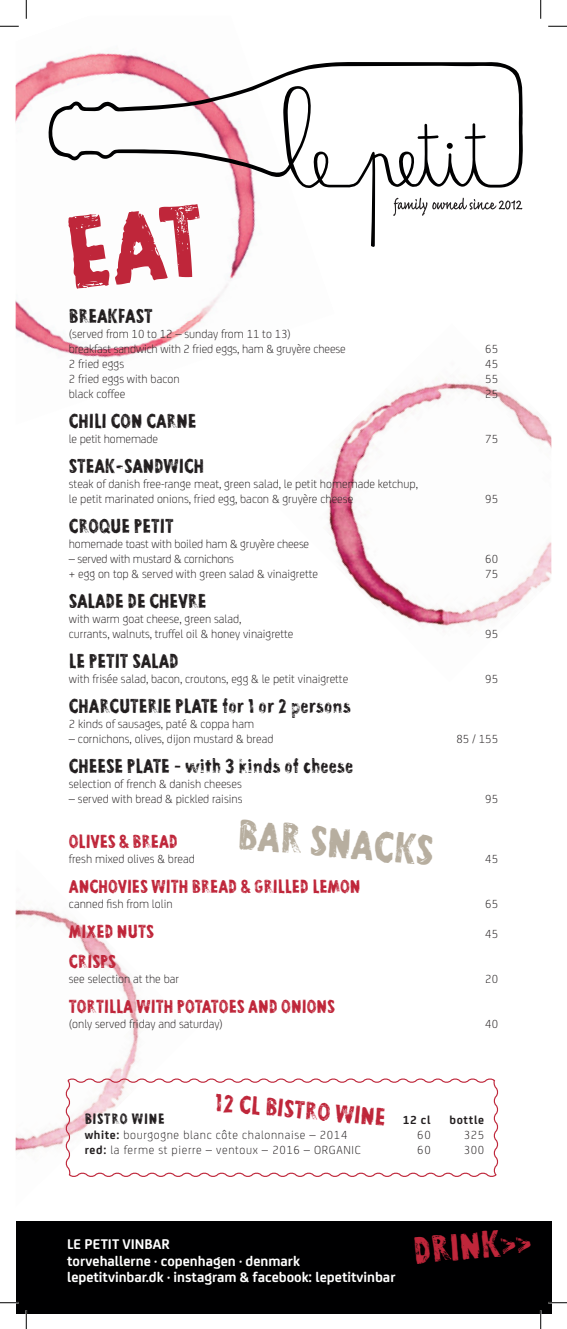
<style>
.page{position:relative;width:567px;height:1329px;background:#fff}
.page>*{position:absolute;margin:0;border:0;box-sizing:border-box;transform-origin:0 0}
.t1{font:700 42.5px "Lino Stamp";color:#b7ae9f}
.t2{font:700 37.5px "Lino Stamp";color:#bf263a}
.t3{font:700 25px "Lino Stamp";color:#bf263a}
.t4{font:700 20px "Lino Stamp";color:#231f20}
.t5{font:700 18.75px "Lino Stamp";color:#bf263a}
.t6{font:700 15px/16.2px "FS Joey";color:#fff}
.t7{font:700 15px "Lino Stamp";letter-spacing:.05em;color:#231f20}
.t8{font:300 12.5px/15px "FS Joey";color:#231f20}
.t9{font:300 12.5px "FS Joey";letter-spacing:.05em;color:#231f20}
.t10{font:700 12.5px "FS Joey";letter-spacing:.05em;color:#231f20}
.s1{font-weight:700}
</style>
<div class="page">
<img style="left:328px;top:379px;width:223px;height:247px">
<img style="left:16px;top:907px;width:124px;height:244px">
<img style="left:16px;top:50px;width:319px;height:375px">
<svg style="left:49px;top:62px;width:473px;height:185px"></svg>
<svg style="left:393px;top:198px;width:129px;height:18px"></svg>
<div style="left:16px;top:1220px;width:535px;height:92px;background:#000001"></div>
<svg style="left:64px;top:1076px;width:435px;height:101px"></svg>
<svg style="left:0;top:25px;width:19px;height:2px"></svg>
<svg style="left:548px;top:25px;width:18px;height:2px"></svg>
<svg style="left:0;top:1301px;width:19px;height:2px"></svg>
<svg style="left:548px;top:1301px;width:18px;height:2px"></svg>
<svg style="left:25px;top:0;width:2px;height:19px"></svg>
<svg style="left:25px;top:1310px;width:2px;height:18px"></svg>
<svg style="left:540px;top:0;width:1px;height:19px"></svg>
<svg style="left:539px;top:1310px;width:2px;height:18px"></svg>
<svg style="left:67px;top:203px;width:138px;height:86px"></svg>
<h3 class="t4" style="left:69px;top:304px;width:85px">BREAKFAST</h3>
<p class="t8" style="left:69px;top:325px;width:278px">(served from 10 to 12 – sunday from 11 to 13)<br>breakfast sandwich with 2 fried eggs, ham &amp; gruyère cheese</p>
<p class="t8" style="left:485px;top:340px;width:14px">65</p>
<p class="t8" style="left:69px;top:355px;width:57px">2 fried eggs</p>
<p class="t8" style="left:485px;top:355px;width:14px">45</p>
<p class="t8" style="left:69px;top:370px;width:112px">2 fried eggs with bacon</p>
<p class="t8" style="left:485px;top:370px;width:14px">55</p>
<p class="t8" style="left:69px;top:385px;width:58px">black coffee</p>
<p class="t8" style="left:485px;top:385px;width:14px">25</p>
<h3 class="t4" style="left:69px;top:409px;width:129px">CHILI CON CARNE</h3>
<p class="t8" style="left:69px;top:430px;width:91px">le petit homemade</p>
<p class="t8" style="left:485px;top:430px;width:14px">75</p>
<h3 class="t4" style="left:69px;top:454px;width:137px">STEAK-SANDWICH</h3>
<p class="t8" style="left:69px;top:475px;width:350px">steak of danish free-range meat, green salad, le petit homemade ketchup, le petit marinated onions, fried egg, bacon &amp; gruyère cheese</p>
<p class="t8" style="left:485px;top:490px;width:14px">95</p>
<h3 class="t4" style="left:69px;top:514px;width:106px">CROQUE PETIT</h3>
<p class="t8" style="left:69px;top:535px;width:242px">homemade toast with boiled ham &amp; gruyère cheese</p>
<p class="t8" style="left:69px;top:550px;width:166px">– served with mustard &amp; cornichons</p>
<p class="t8" style="left:485px;top:550px;width:14px">60</p>
<p class="t8" style="left:69px;top:565px;width:250px">+ egg on top &amp; served with green salad &amp; vinaigrette</p>
<p class="t8" style="left:485px;top:565px;width:14px">75</p>
<h3 class="t4" style="left:69px;top:589px;width:139px">SALADE DE CHEVRE</h3>
<p class="t8" style="left:69px;top:610px;width:226px">with warm goat cheese, green salad,<br>currants, walnuts, truffel oil &amp; honey vinaigrette</p>
<p class="t8" style="left:485px;top:625px;width:14px">95</p>
<h3 class="t4" style="left:69px;top:649px;width:111px">LE PETIT SALAD</h3>
<p class="t8" style="left:69px;top:670px;width:281px">with frisée salad, bacon, croutons, egg &amp; le petit vinaigrette</p>
<p class="t8" style="left:485px;top:670px;width:14px">95</p>
<h3 class="t4" style="left:69px;top:694px;width:283px">CHARCUTERIE PLATE for 1 or 2 persons</h3>
<p class="t8" style="left:69px;top:715px;width:187px">2 kinds of sausages, paté &amp; coppa ham</p>
<p class="t8" style="left:69px;top:730px;width:206px">– cornichons, olives, dijon mustard &amp; bread</p>
<p class="t8" style="left:456px;top:730px;width:43px">85 / 155</p>
<h3 class="t4" style="left:69px;top:754px;width:286px">CHEESE PLATE – with 3 kinds of cheese</h3>
<p class="t8" style="left:69px;top:775px;width:174px">selection of french &amp; danish cheeses</p>
<p class="t8" style="left:69px;top:790px;width:175px">– served with bread &amp; pickled raisins</p>
<p class="t8" style="left:485px;top:790px;width:14px">95</p>
<h3 class="t5" style="left:69px;top:830px;width:110px">OLIVES &amp; BREAD</h3>
<p class="t8" style="left:69px;top:850px;width:127px">fresh mixed olives &amp; bread</p>
<p class="t8" style="left:485px;top:850px;width:14px">45</p>
<h3 class="t5" style="left:69px;top:875px;width:293px">ANCHOVIES WITH BREAD &amp; GRILLED LEMON</h3>
<p class="t8" style="left:69px;top:895px;width:105px">canned fish from lolin</p>
<p class="t8" style="left:485px;top:895px;width:14px">65</p>
<h3 class="t5" style="left:69px;top:920px;width:86px">MIXED NUTS</h3>
<p class="t8" style="left:485px;top:925px;width:14px">45</p>
<h3 class="t5" style="left:69px;top:950px;width:49px">CRISPS</h3>
<p class="t8" style="left:69px;top:970px;width:112px">see selection at the bar</p>
<p class="t8" style="left:485px;top:970px;width:14px">20</p>
<h3 class="t5" style="left:69px;top:995px;width:267px">TORTILLA WITH POTATOES AND ONIONS</h3>
<p class="t8" style="left:69px;top:1015px;width:155px">(only served friday and saturday)</p>
<p class="t8" style="left:485px;top:1015px;width:14px">40</p>
<h1 class="t1" style="left:240px;top:809px;width:198px;rotate:5deg">BAR SNACKS</h1>
<h3 class="t3" style="left:216px;top:1087px;width:173px;rotate:5deg">12 CL BISTRO WINE</h3>
<p class="t7" style="left:85px;top:1110px;width:81px">BISTRO WINE</p>
<p class="t10" style="left:402px;top:1110px;width:29px">12 cl</p>
<p class="t10" style="left:449px;top:1110px;width:36px">bottle</p>
<p class="t9" style="left:85px;top:1125px;width:264px"><span class="s1">white:</span> bourgogne blanc côte chalonnaise – 2014</p>
<p class="t8" style="left:417px;top:1126px;width:15px">60</p>
<p class="t8" style="left:463px;top:1126px;width:22px">325</p>
<p class="t9" style="left:85px;top:1140px;width:277px"><span class="s1">red:</span> la ferme st pierre – ventoux – 2016 – ORGANIC</p>
<p class="t8" style="left:417px;top:1141px;width:15px">60</p>
<p class="t8" style="left:463px;top:1141px;width:22px">300</p>
<p class="t6" style="left:67px;top:1234px;width:330px">LE PETIT VINBAR<br>torvehallerne · copenhagen · denmark lepetitvinbar.dk · instagram &amp; facebook: lepetitvinbar</p>
<h2 class="t2" style="left:411px;top:1228px;width:119px;rotate:-5deg">DRINK&gt;&gt;</h2>
</div>
